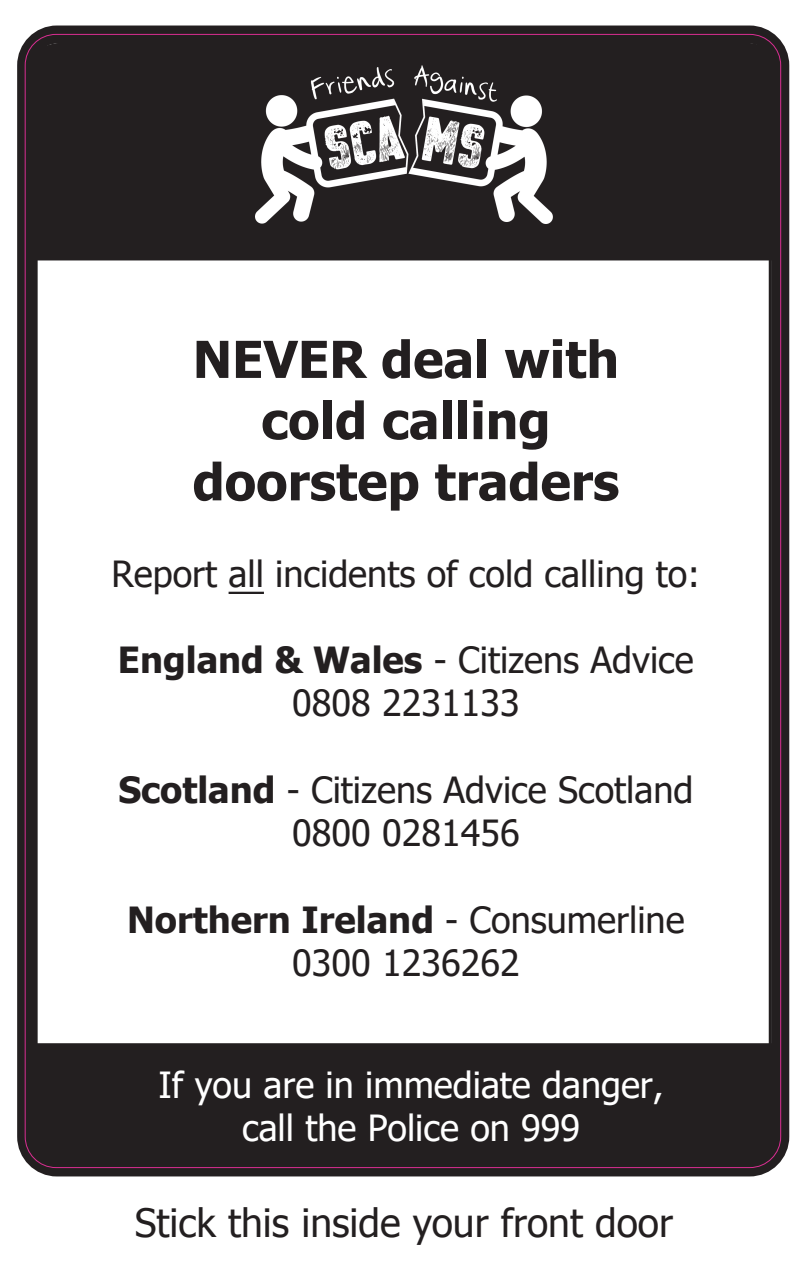
<style>
.page{position:relative;width:808px;height:1276px;background:#fff}
.page>*{position:absolute;margin:0;border:0;box-sizing:border-box;transform-origin:0 0}
.t1{font:700 51px/61.2px "Tahoma";color:#231f20;text-align:center}
.t2{font:39px "Tahoma";color:#231f20}
.t3{font:36px/43.2px "Tahoma";color:#231f20;text-align:center}
.t4{font:36px/43.2px "Tahoma";color:#fff;text-align:center}
.s1{font-weight:700}
</style>
<div class="page">
<div style="left:36px;top:45px;width:734px;height:215px;background:#231f20"></div>
<div style="left:36px;top:1043px;width:734px;height:114px;background:#231f20"></div>
<div style="left:17px;top:26px;width:772px;height:1150px;border:18px solid #231f20;border-radius:31px"></div>
<img style="left:256px;top:66px;width:296px;height:157px">
<hr style="left:229px;top:592px;width:35px;height:2px;background:#231f20">
<p class="t1" style="left:193px;top:331px;width:428px">NEVER deal with cold calling doorstep traders</p>
<p class="t3" style="left:112px;top:550px;width:590px">Report all incidents of cold calling to:</p>
<p class="t3" style="left:118px;top:640px;width:577px"><span class="s1">England &amp; Wales</span> - Citizens Advice<br>0808 2231133</p>
<p class="t3" style="left:118px;top:770px;width:576px"><span class="s1">Scotland</span> - Citizens Advice Scotland<br>0800 0281456</p>
<p class="t3" style="left:127px;top:900px;width:559px"><span class="s1">Northern Ireland</span> - Consumerline<br>0300 1236262</p>
<p class="t4" style="left:159px;top:1065px;width:507px">If you are in immediate danger, call the Police on 999</p>
<p class="t2" style="left:135px;top:1197px;width:540px">Stick this inside your front door</p>
</div>
